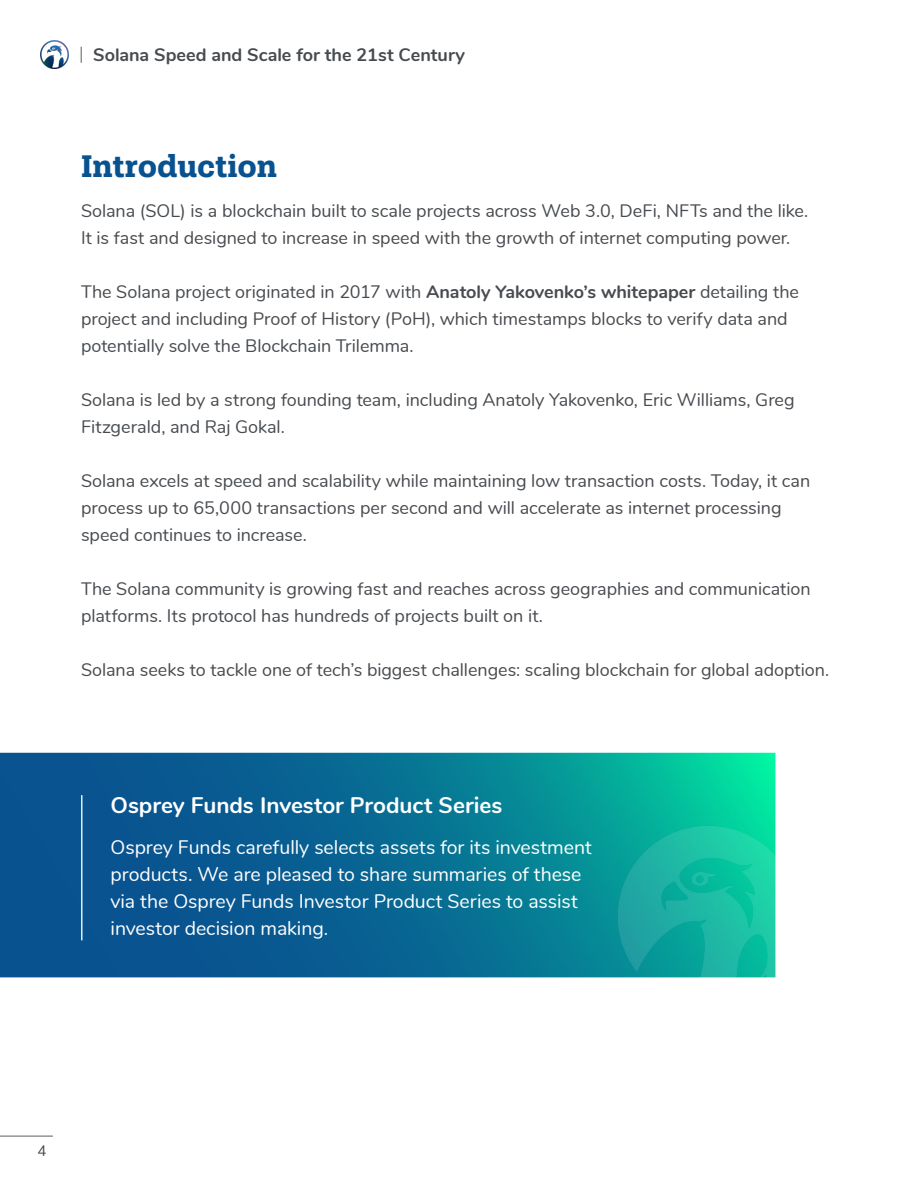
<style>
.page{position:relative;width:918px;height:1188px;background:#fff}
.page>*{position:absolute;margin:0;border:0;box-sizing:border-box;transform-origin:0 0}
.t1{font:700 33px "Shandon Slab";letter-spacing:-.005em;color:#095290}
.t2{font:700 22.5px "Nunito";color:#fff}
.t3{font:19.5px/27px "Nunito";letter-spacing:-.005em;color:#fff}
.t4{font:18px/27px "Nunito";letter-spacing:-.005em;color:#474b4f}
.t5{font:700 18px "Nunito";color:#474b4f}
.t6{font:15px "Nunito";color:#474b4f}
.s1{font-weight:700}
</style>
<div class="page">
<hr style="left:0;top:1136px;width:53px;height:1px;background:#474b4f">
<svg style="left:0;top:753px;width:775px;height:224px;background:#076e93"></svg>
<hr style="left:81px;top:795px;width:1px;height:145px;background:#fff">
<svg style="left:81px;top:47px;width:1px;height:16px"></svg>
<img style="left:605px;top:825px;width:170px;height:152px">
<img style="left:40px;top:40px;width:29px;height:29px">
<p class="t5" style="left:93px;top:42px;width:373px">Solana Speed and Scale for the 21st Century</p>
<h1 class="t1" style="left:81px;top:145px;width:198px">Introduction</h1>
<p class="t4" style="left:81px;top:196px;width:729px">Solana (SOL) is a blockchain built to scale projects across Web 3.0, DeFi, NFTs and the like.<br>It is fast and designed to increase in speed with the growth of internet computing power.</p>
<p class="t4" style="left:81px;top:277px;width:720px">The Solana project originated in 2017 with <span class="s1">Anatoly Yakovenko’s whitepaper</span> detailing the project and including Proof of History (PoH), which timestamps blocks to verify data and potentially solve the Blockchain Trilemma.</p>
<p class="t4" style="left:81px;top:385px;width:715px">Solana is led by a strong founding team, including Anatoly Yakovenko, Eric Williams, Greg<br>Fitzgerald, and Raj Gokal.</p>
<p class="t4" style="left:81px;top:466px;width:731px">Solana excels at speed and scalability while maintaining low transaction costs. Today, it can process up to 65,000 transactions per second and will accelerate as internet processing speed continues to increase.</p>
<p class="t4" style="left:81px;top:574px;width:731px">The Solana community is growing fast and reaches across geographies and communication platforms. Its protocol has hundreds of projects built on it.</p>
<p class="t4" style="left:81px;top:655px;width:750px">Solana seeks to tackle one of tech’s biggest challenges: scaling blockchain for global adoption.</p>
<p class="t2" style="left:111px;top:789px;width:393px">Osprey Funds Investor Product Series</p>
<p class="t3" style="left:111px;top:833px;width:483px">Osprey Funds carefully selects assets for its investment products. We are pleased to share summaries of these via the Osprey Funds Investor Product Series to assist investor decision making.</p>
<p class="t6" style="left:38px;top:1139px;width:10px">4</p>
</div>
